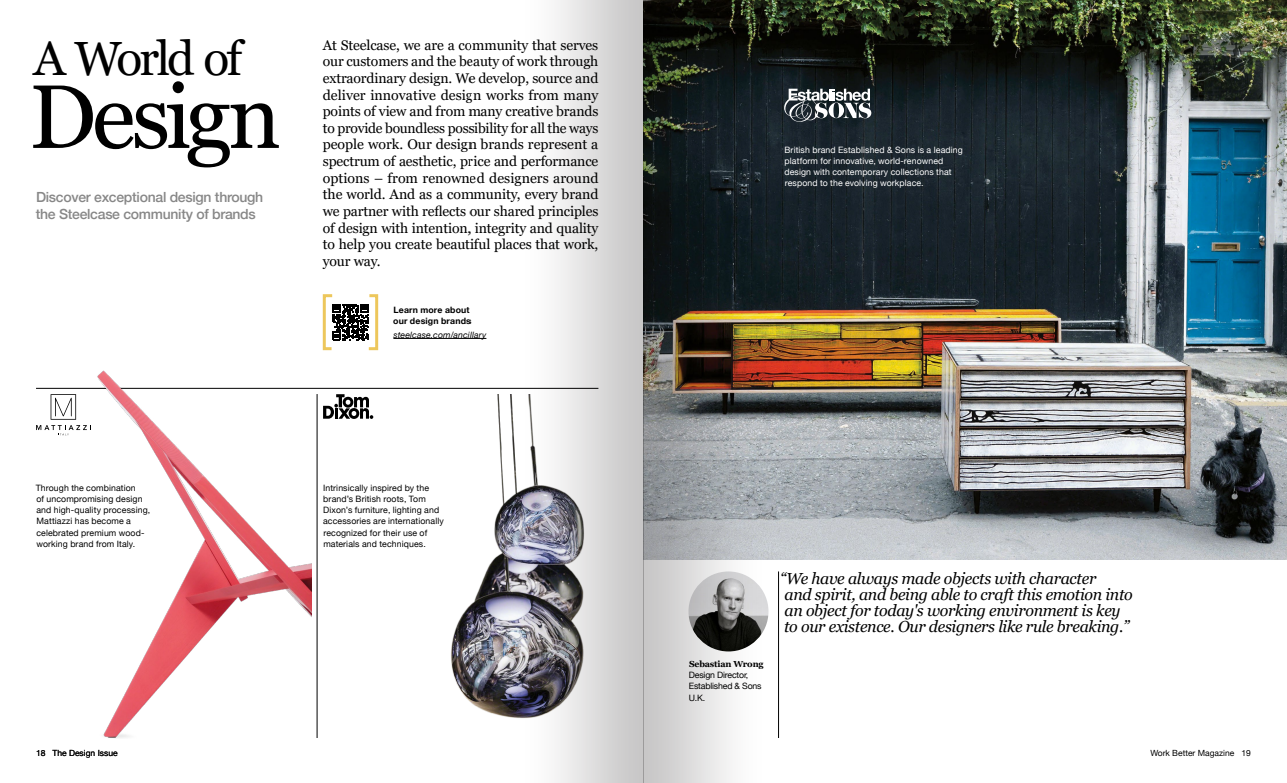
<style>
.page{position:relative;width:1287px;height:783px;background:#fff}
.page>*{position:absolute;margin:0;border:0;box-sizing:border-box;transform-origin:0 0}
.t1{font:90px "Georgia Pro";letter-spacing:-.05em;color:#000}
.t2{font:48px "Georgia Pro";letter-spacing:-.06em;color:#000}
.t3{font:italic 16px/16px "Georgia Pro";letter-spacing:-.02em;color:#000}
.t4{font:14px/16.6px "Georgia Pro";letter-spacing:-.01em;color:#000;text-align:justify}
.t5{font:500 14px/16.6px "Helvetica Neue";letter-spacing:-.02em;color:#878787}
.t6{font:8.8px/11.1px "Helvetica Neue";letter-spacing:.01em;color:#000}
.t7{font:8.8px/11.1px "Helvetica Neue";letter-spacing:.01em;color:#fff}
.t8{font:8.8px/11.1px "Helvetica Neue";letter-spacing:-.02em;color:#000}
.t9{font:700 8.8px/11.1px "Helvetica Neue";letter-spacing:.02em;color:#000}
.t10{font:italic 8.8px "Helvetica Neue";letter-spacing:.015em;color:#000}
.t11{font:700 8.8px "Georgia Pro";letter-spacing:-.02em;color:#000}
.t12{font:8.5px "Helvetica Neue";color:#000}
</style>
<div class="page">
<hr style="left:36px;top:388px;width:562px;height:1px;background:#000">
<svg style="left:36px;top:394px;width:55px;height:41px"></svg>
<svg style="left:323px;top:394px;width:50px;height:25px"></svg>
<img style="left:91px;top:370px;width:221px;height:368px">
<img style="left:451px;top:603px;width:21px;height:101px">
<hr style="left:317px;top:394px;width:1px;height:344px;background:#000">
<hr style="left:393px;top:338px;width:93px;height:1px;background:#000">
<img style="left:815px;top:0;width:472px;height:560px">
<svg style="left:815px;top:89px;width:56px;height:33px"></svg>
<svg style="left:322px;top:294px;width:57px;height:57px"></svg>
<img style="left:472px;top:0;width:343px;height:783px">
<h2 class="t2" style="left:34px;top:31px;width:210px">A World of</h2>
<h1 class="t1" style="left:29px;top:65px;width:253px">Design</h1>
<p class="t5" style="left:36px;top:188px;width:229px">Discover exceptional design through the Steelcase community of brands</p>
<p class="t4" style="left:323px;top:37px;width:277px">At Steelcase, we are a community that serves our customers and the beauty of work through extraordinary design. We develop, source and deliver innovative design works from many points of view and from many creative brands to provide boundless possibility for all the ways people work. Our design brands represent a spectrum of aesthetic, price and performance options – from renowned designers around the world. And as a community, every brand we partner with reflects our shared principles of design with intention, integrity and quality to help you create beautiful places that work, your way.</p>
<p class="t9" style="left:393px;top:305px;width:79px">Learn more about our design brands</p>
<p class="t10" style="left:393px;top:328px;width:95px">steelcase.com/ancillary</p>
<p class="t6" style="left:36px;top:483px;width:116px">Through the combination<br>of uncompromising design and high-quality processing,<br>Mattiazzi has become a celebrated premium wood&shy;working brand from Italy.</p>
<p class="t6" style="left:323px;top:483px;width:122px">Intrinsically inspired by the brand’s British roots, Tom<br>Dixon’s furniture, lighting and accessories are internationally recognized for their use of materials and techniques.</p>
<p class="t7" style="left:784px;top:144px;width:180px">British brand Established &amp; Sons is a leading platform for innovative, world-renowned design with contemporary collections that respond to the evolving workplace.</p>
<p class="t11" style="left:689px;top:659px;width:76px">Sebastian Wrong</p>
<p class="t8" style="left:689px;top:670px;width:74px">Design Director,<br>Established &amp; Sons<br>U.K.</p>
<p class="t3" style="left:780px;top:572px;width:354px">“We have always made objects with character<br>and spirit, and being able to craft this emotion into an object for today's working environment is key to our existence. Our designers like rule breaking.”</p>
<p class="t12" style="left:36px;top:747px;width:83px">18 The Design Issue</p>
<p class="t12" style="left:1150px;top:747px;width:102px">Work Better Magazine 19</p>
</div>
